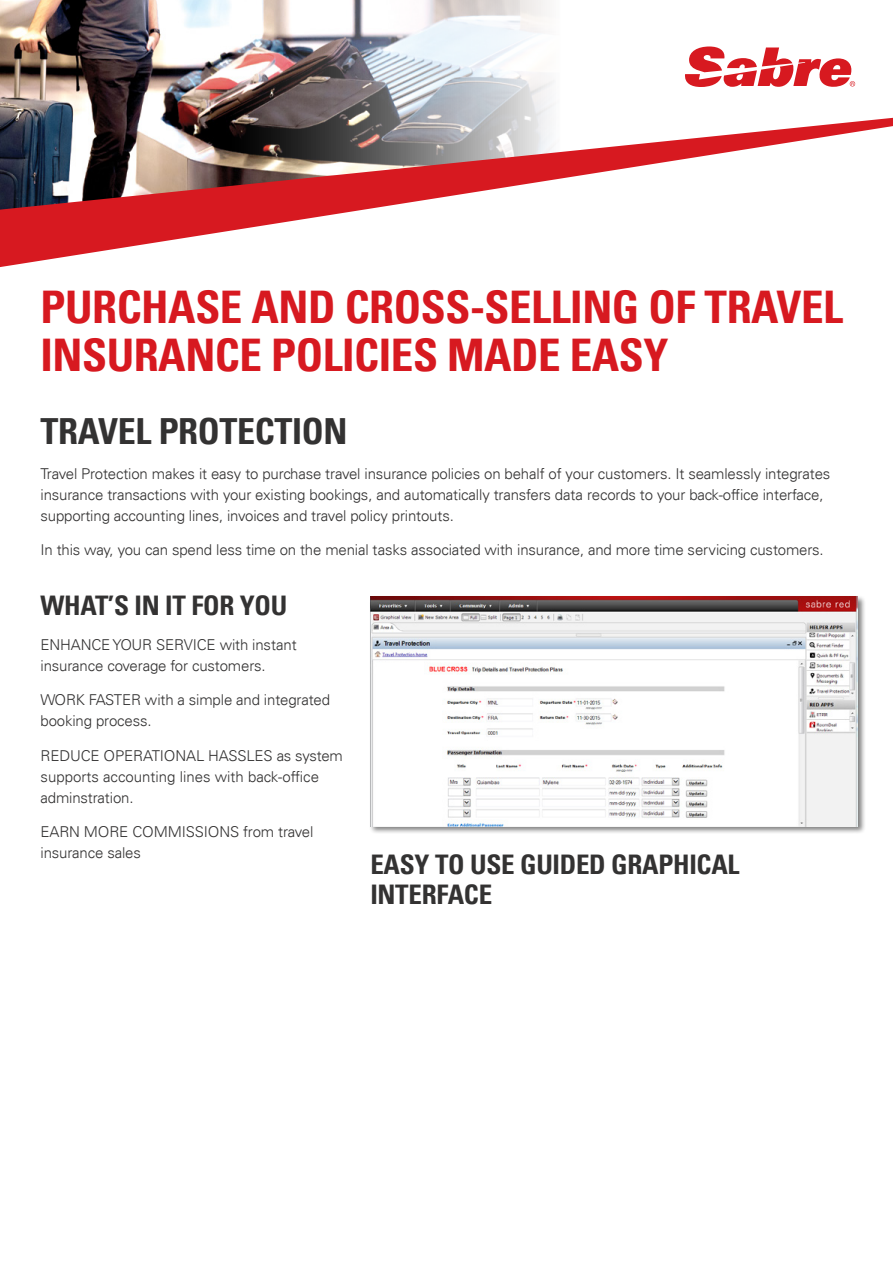
<style>
.page{position:relative;width:893px;height:1263px;background:#fff}
.page>*{position:absolute;margin:0;border:0;box-sizing:border-box;transform-origin:0 0}
.t1{font:700 condensed 45px/48px "Univers LT";letter-spacing:-.01em;color:#d71920}
.t2{font:700 condensed 36px "Univers LT";letter-spacing:-.01em;color:#333232}
.t3{font:700 condensed 27px/30px "Univers LT";letter-spacing:-.01em;color:#333232}
.t4{font:300 15px/21px "Univers LT";letter-spacing:-.01em;color:#333232}
</style>
<div class="page">
<img style="left:0;top:0;width:554px;height:118px">
<svg style="left:685px;top:46px;width:170px;height:41px"></svg>
<svg style="left:0;top:118px;width:893px;height:149px"></svg>
<div style="left:368px;top:595px;width:498px;height:239px;background:#000;opacity:.5"></div>
<img style="left:370px;top:597px;width:488px;height:229px">
<h1 class="t1" style="left:40px;top:283px;width:804px">PURCHASE AND CROSS-SELLING OF TRAVEL<br>INSURANCE POLICIES MADE EASY</h1>
<h2 class="t2" style="left:40px;top:409px;width:308px">TRAVEL PROTECTION</h2>
<p class="t4" style="left:40px;top:463px;width:791px">Travel Protection makes it easy to purchase travel insurance policies on behalf of your customers. It seamlessly integrates insurance transactions with your existing bookings, and automatically transfers data records to your back-office interface, supporting accounting lines, invoices and travel policy printouts.</p>
<p class="t4" style="left:40px;top:539px;width:785px">In this way, you can spend less time on the menial tasks associated with insurance, and more time servicing customers.</p>
<h3 class="t3" style="left:40px;top:591px;width:248px">WHAT’S IN IT FOR YOU</h3>
<p class="t4" style="left:40px;top:634px;width:258px">ENHANCE YOUR SERVICE with instant insurance coverage for customers.</p>
<p class="t4" style="left:40px;top:689px;width:291px">WORK FASTER with a simple and integrated booking process.</p>
<p class="t4" style="left:40px;top:745px;width:304px">REDUCE OPERATIONAL HASSLES as system supports accounting lines with back-office adminstration.</p>
<p class="t4" style="left:40px;top:821px;width:274px">EARN MORE COMMISSIONS from travel insurance sales</p>
<h3 class="t3" style="left:370px;top:849px;width:371px">EASY TO USE GUIDED GRAPHICAL<br>INTERFACE</h3>
</div>
